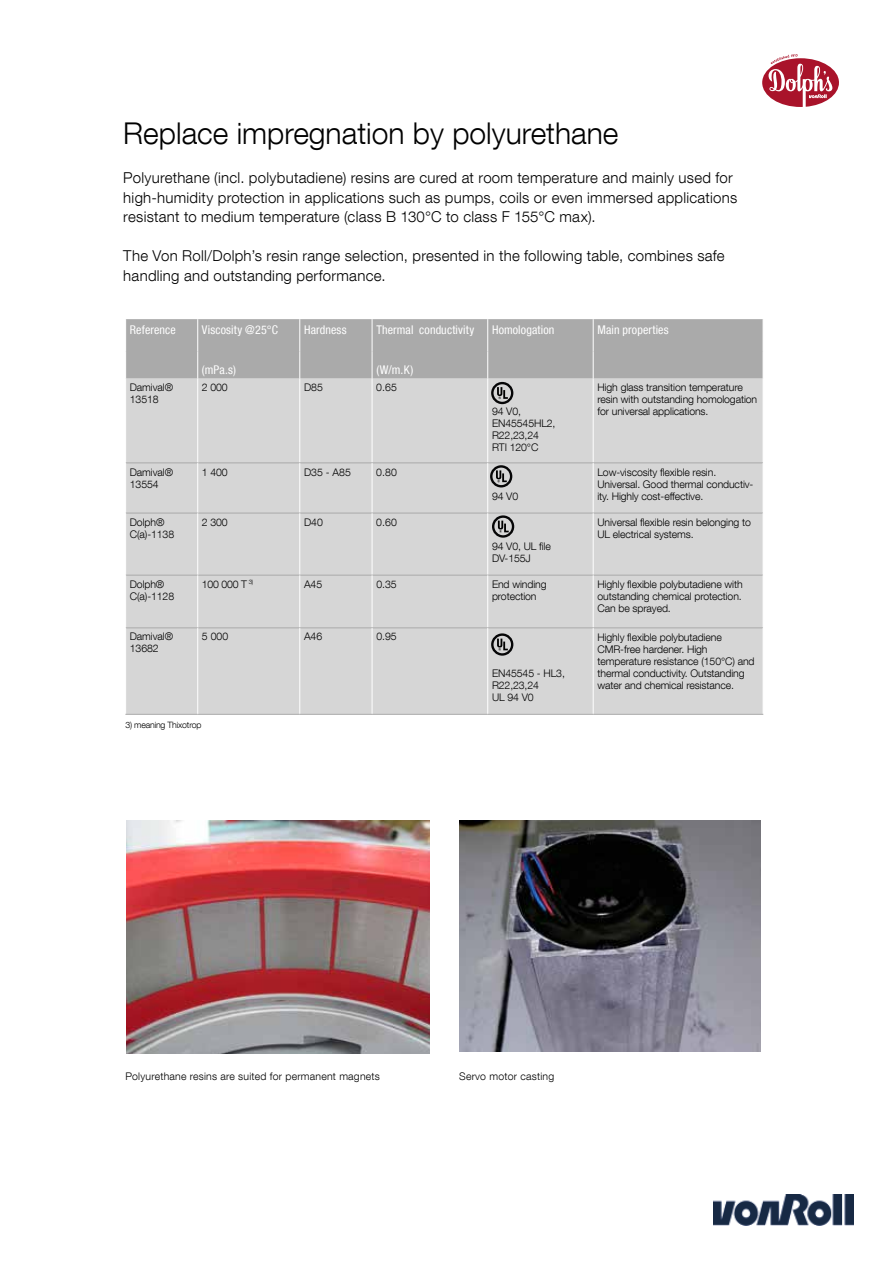
<style>
.page{position:relative;width:893px;height:1263px;background:#fff}
.page>*{position:absolute;margin:0;border:0;box-sizing:border-box;transform-origin:0 0}
.t1{font:300 30px "Helvetica Neue LT Com";color:#000}
.t2{font:300 15px/19.5px "Helvetica Neue LT Com";letter-spacing:.015em;color:#000}
.t3{font:condensed 12px "Helvetica Neue LT Com";letter-spacing:.01em;color:#fff}
.t4{font:300 10.5px/12px "Helvetica Neue LT Com";letter-spacing:-.01em;color:#000}
.t5{font:300 10.5px "Helvetica Neue LT Com";letter-spacing:.02em;color:#000}
.t6{font:300 8.7px "Helvetica Neue LT Com";letter-spacing:-.02em;color:#000}
</style>
<div class="page">
<img style="left:714px;top:1195px;width:140px;height:30px">
<div style="left:126px;top:379px;width:637px;height:335px;background:#d6d6d6"></div>
<hr style="left:300px;top:379px;width:1px;height:84px;background:#fff">
<hr style="left:372px;top:379px;width:1px;height:84px;background:#fff">
<hr style="left:487px;top:379px;width:1px;height:84px;background:#fff">
<hr style="left:593px;top:379px;width:1px;height:84px;background:#fff">
<hr style="left:198px;top:463px;width:102px;height:1px;background:#aaa">
<hr style="left:300px;top:463px;width:72px;height:1px;background:#aaa">
<hr style="left:300px;top:463px;width:1px;height:50px;background:#fff">
<hr style="left:372px;top:463px;width:116px;height:1px;background:#aaa">
<hr style="left:372px;top:463px;width:1px;height:50px;background:#fff">
<hr style="left:488px;top:463px;width:105px;height:1px;background:#aaa">
<hr style="left:487px;top:463px;width:1px;height:50px;background:#fff">
<hr style="left:593px;top:463px;width:170px;height:1px;background:#aaa">
<hr style="left:593px;top:463px;width:1px;height:50px;background:#fff">
<hr style="left:198px;top:513px;width:102px;height:1px;background:#aaa">
<hr style="left:300px;top:513px;width:72px;height:1px;background:#aaa">
<hr style="left:300px;top:513px;width:1px;height:62px;background:#fff">
<hr style="left:372px;top:513px;width:116px;height:1px;background:#aaa">
<hr style="left:372px;top:513px;width:1px;height:62px;background:#fff">
<hr style="left:488px;top:513px;width:105px;height:1px;background:#aaa">
<hr style="left:487px;top:513px;width:1px;height:62px;background:#fff">
<hr style="left:593px;top:513px;width:170px;height:1px;background:#aaa">
<hr style="left:593px;top:513px;width:1px;height:62px;background:#fff">
<hr style="left:198px;top:575px;width:102px;height:1px;background:#aaa">
<hr style="left:300px;top:575px;width:72px;height:1px;background:#aaa">
<hr style="left:300px;top:575px;width:1px;height:53px;background:#fff">
<hr style="left:372px;top:575px;width:116px;height:1px;background:#aaa">
<hr style="left:372px;top:575px;width:1px;height:53px;background:#fff">
<hr style="left:488px;top:575px;width:105px;height:1px;background:#aaa">
<hr style="left:487px;top:575px;width:1px;height:53px;background:#fff">
<hr style="left:593px;top:575px;width:170px;height:1px;background:#aaa">
<hr style="left:593px;top:575px;width:1px;height:53px;background:#fff">
<hr style="left:198px;top:628px;width:102px;height:1px;background:#aaa">
<hr style="left:300px;top:628px;width:72px;height:1px;background:#aaa">
<hr style="left:300px;top:628px;width:1px;height:86px;background:#fff">
<hr style="left:372px;top:628px;width:116px;height:1px;background:#aaa">
<hr style="left:372px;top:628px;width:1px;height:86px;background:#fff">
<hr style="left:488px;top:628px;width:105px;height:1px;background:#aaa">
<hr style="left:487px;top:628px;width:1px;height:86px;background:#fff">
<hr style="left:593px;top:628px;width:170px;height:1px;background:#aaa">
<hr style="left:593px;top:628px;width:1px;height:86px;background:#fff">
<hr style="left:198px;top:714px;width:102px;height:1px;background:#aaa">
<hr style="left:300px;top:714px;width:72px;height:1px;background:#aaa">
<hr style="left:372px;top:714px;width:116px;height:1px;background:#aaa">
<hr style="left:488px;top:714px;width:105px;height:1px;background:#aaa">
<hr style="left:593px;top:714px;width:170px;height:1px;background:#aaa">
<hr style="left:197px;top:379px;width:1px;height:84px;background:#fff">
<hr style="left:126px;top:463px;width:72px;height:1px;background:#aaa">
<hr style="left:197px;top:463px;width:1px;height:50px;background:#fff">
<hr style="left:126px;top:513px;width:72px;height:1px;background:#aaa">
<hr style="left:197px;top:513px;width:1px;height:62px;background:#fff">
<hr style="left:126px;top:575px;width:72px;height:1px;background:#aaa">
<hr style="left:197px;top:575px;width:1px;height:53px;background:#fff">
<hr style="left:126px;top:628px;width:72px;height:1px;background:#aaa">
<hr style="left:197px;top:628px;width:1px;height:86px;background:#fff">
<hr style="left:125px;top:714px;width:73px;height:1px;background:#aaa">
<div style="left:125px;top:319px;width:638px;height:60px;background:#aaa"></div>
<div style="left:492px;top:515px;width:22px;height:23px;border:2px solid #060607;border-radius:50%"></div>
<svg style="left:498px;top:521px;width:11px;height:12px"></svg>
<div style="left:491px;top:382px;width:22px;height:22px;border:2px solid #060607;border-radius:50%"></div>
<svg style="left:497px;top:387px;width:11px;height:12px"></svg>
<div style="left:490px;top:465px;width:22px;height:22px;border:2px solid #060607;border-radius:50%"></div>
<svg style="left:496px;top:470px;width:11px;height:12px"></svg>
<img style="left:459px;top:821px;width:301px;height:231px">
<img style="left:126px;top:821px;width:304px;height:233px">
<div style="left:491px;top:633px;width:22px;height:23px;border:2px solid #060607;border-radius:50%"></div>
<svg style="left:497px;top:639px;width:11px;height:12px"></svg>
<svg style="left:762px;top:54px;width:77px;height:53px"></svg>
<h1 class="t1" style="left:123px;top:115px;width:497px">Replace impregnation by polyurethane</h1>
<p class="t2" style="left:123px;top:168px;width:615px">Polyurethane (incl. polybutadiene) resins are cured at room temperature and mainly used for high-humidity protection in applications such as pumps, coils or even immersed applications resistant to medium temperature (class B 130°C to class F 155°C max).</p>
<h2 class="t2" style="left:123px;top:246px;width:603px">The Von Roll/Dolph’s resin range selection, presented in the following table, combines safe handling and outstanding performance.</h2>
<p class="t3" style="left:130px;top:322px;width:47px">Reference</p>
<p class="t3" style="left:202px;top:322px;width:78px">Viscosity @25°C</p>
<p class="t3" style="left:304px;top:322px;width:44px">Hardness</p>
<p class="t3" style="left:376px;top:322px;width:99px">Thermal conductivity</p>
<p class="t3" style="left:492px;top:322px;width:64px">Homologation</p>
<p class="t3" style="left:597px;top:322px;width:73px">Main properties</p>
<p class="t3" style="left:202px;top:363px;width:35px">(mPa.s)</p>
<p class="t3" style="left:376px;top:363px;width:38px">(W/m.K)</p>
<p class="t4" style="left:130px;top:381px;width:45px">Damival®<br>13518</p>
<p class="t4" style="left:202px;top:381px;width:27px">2 000</p>
<p class="t4" style="left:304px;top:381px;width:20px">D85</p>
<p class="t4" style="left:376px;top:381px;width:22px">0.65</p>
<p class="t4" style="left:492px;top:405px;width:65px">94 V0,<br>EN45545HL2,<br>R22,23,24<br>RTI 120°C</p>
<p class="t4" style="left:597px;top:381px;width:161px">High glass transition temperature resin with outstanding homologation for universal applications.</p>
<p class="t4" style="left:130px;top:465px;width:45px">Damival®<br>13554</p>
<p class="t4" style="left:202px;top:465px;width:27px">1 400</p>
<p class="t4" style="left:304px;top:465px;width:48px">D35 - A85</p>
<p class="t4" style="left:376px;top:465px;width:22px">0.80</p>
<p class="t4" style="left:130px;top:516px;width:46px">Dolph®<br>C(a)-1138</p>
<p class="t4" style="left:202px;top:516px;width:27px">2 300</p>
<p class="t4" style="left:304px;top:516px;width:20px">D40</p>
<p class="t4" style="left:376px;top:516px;width:22px">0.60</p>
<p class="t4" style="left:492px;top:489px;width:28px">94 V0</p>
<p class="t4" style="left:492px;top:540px;width:60px">94 V0, UL file<br>DV-155J</p>
<p class="t4" style="left:597px;top:465px;width:158px">Low-viscosity flexible resin.<br>Universal. Good thermal conductiv&shy;ity. Highly cost-effective.</p>
<p class="t4" style="left:597px;top:516px;width:155px">Universal flexible resin belonging to<br>UL electrical systems.</p>
<p class="t4" style="left:130px;top:578px;width:46px">Dolph®<br>C(a)-1128</p>
<p class="t4" style="left:202px;top:578px;width:53px">100 000 T <sup>3)</sup></p>
<p class="t4" style="left:304px;top:578px;width:20px">A45</p>
<p class="t4" style="left:376px;top:578px;width:22px">0.35</p>
<p class="t4" style="left:492px;top:578px;width:56px">End winding protection</p>
<p class="t4" style="left:597px;top:578px;width:147px;text-align:justify">Highly flexible polybutadiene with outstanding chemical protection.<br>Can be sprayed.</p>
<p class="t4" style="left:130px;top:630px;width:45px">Damival®<br>13682</p>
<p class="t4" style="left:202px;top:630px;width:28px">5 000</p>
<p class="t4" style="left:304px;top:630px;width:20px">A46</p>
<p class="t4" style="left:376px;top:630px;width:22px">0.95</p>
<p class="t4" style="left:492px;top:666px;width:74px">EN45545 - HL3,<br>R22,23,24<br>UL 94 V0</p>
<p class="t4" style="left:597px;top:630px;width:159px">Highly flexible polybutadiene<br>CMR-free hardener. High temperature resistance (150°C) and thermal conductivity. Outstanding water and chemical resistance.</p>
<p class="t6" style="left:125px;top:719px;width:78px">3) meaning Thixotrop</p>
<p class="t5" style="left:125px;top:1070px;width:256px">Polyurethane resins are suited for permanent magnets</p>
<p class="t5" style="left:459px;top:1070px;width:97px">Servo motor casting</p>
</div>
